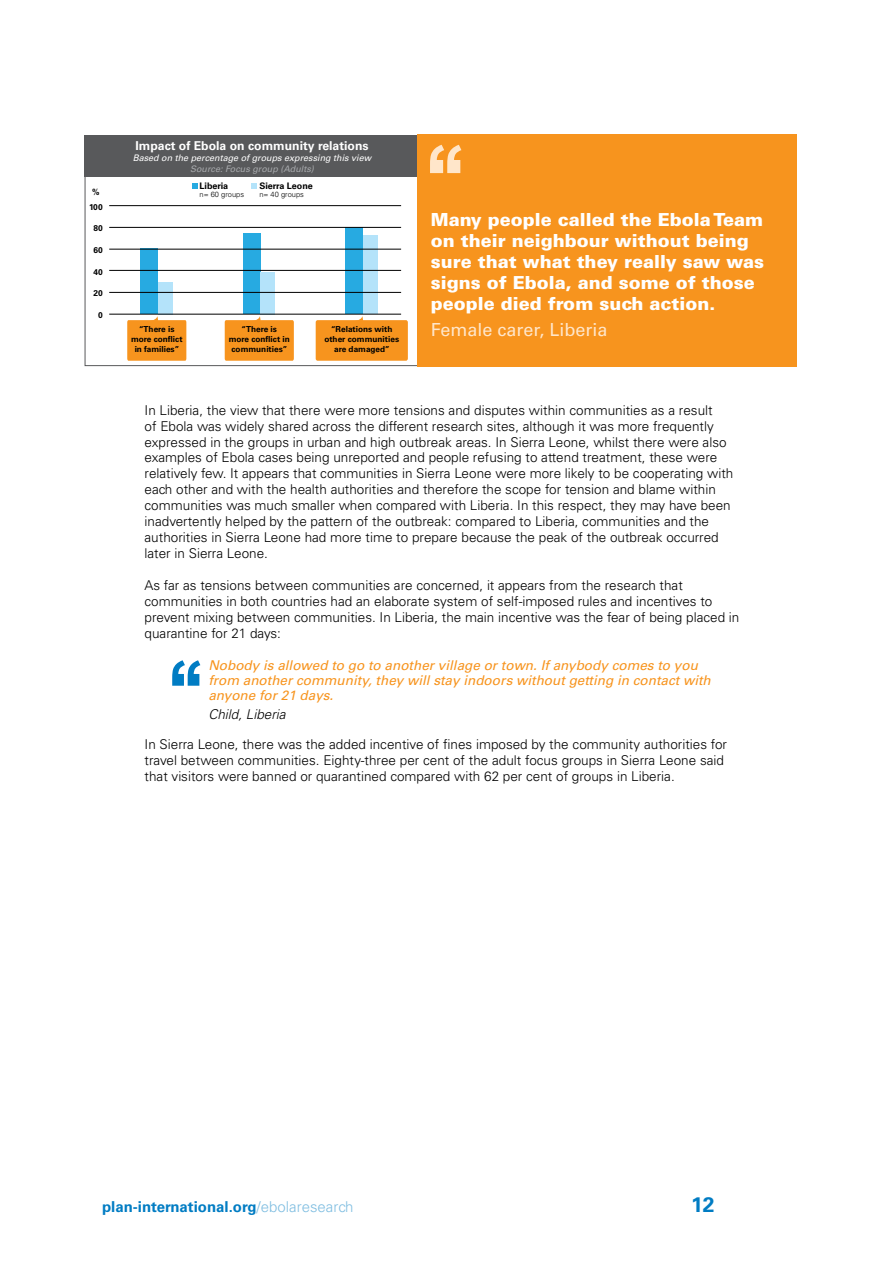
<style>
.page{position:relative;width:893px;height:1263px;background:#fff}
.page>*{position:absolute;margin:0;border:0;box-sizing:border-box;transform-origin:0 0}
.t1{font:700 21px "Univers LT Std";color:#007cc3}
.t2{font:900 18px/21px "Univers LT Std";color:#fff}
.t3{font:18px "Univers LT Std";color:#ffe6ca}
.t4{font:700 15px "Univers LT Std";color:#007cc3}
.t5{font:300 13.5px/15.9px "Univers LT Std";color:#000}
.t6{font:italic 13.5px/15px "Univers LT Std";color:#f7941e}
.t7{font:italic 300 13.5px "Univers LT Std";color:#000}
.t8{font:700 12.15px "Univers LT Std";color:#fff}
.t9{font:italic 9px "Univers LT Std";color:#fff}
.t10{font:italic 9px "Univers LT Std";color:#a7a9ac}
.t11{font:700 9px "Univers LT Std";color:#000}
.t12{font:700 8.4px/14.4px "Univers LT Std";color:#000;text-align:center}
.t13{font:700 8.25px/9.9px "Univers LT Std";color:#000;text-align:center}
.t14{font:300 7.5px "Univers LT Std";color:#000}
.s1{font-weight:300;color:#80bee1}
</style>
<div class="page">
<svg style="left:172px;top:660px;width:28px;height:26px"></svg>
<svg style="left:127px;top:316px;width:59px;height:45px;background:#f79e34"></svg>
<div style="left:141px;top:249px;width:17px;height:65px;background:#27aae1"></div>
<div style="left:158px;top:282px;width:15px;height:32px;background:#b4e3fa"></div>
<svg style="left:225px;top:316px;width:69px;height:45px;background:#f79e34"></svg>
<div style="left:243px;top:234px;width:17px;height:80px;background:#27aae1"></div>
<div style="left:260px;top:272px;width:15px;height:42px;background:#b4e3fa"></div>
<div style="left:316px;top:320px;width:92px;height:41px;background:#f7941e;border-radius:2px"></div>
<svg style="left:353px;top:316px;width:10px;height:5px"></svg>
<div style="left:345px;top:227px;width:18px;height:87px;background:#27aae1"></div>
<div style="left:363px;top:235px;width:15px;height:79px;background:#b4e3fa"></div>
<hr style="left:109px;top:227px;width:292px;height:1px;background:#000">
<hr style="left:109px;top:249px;width:292px;height:1px;background:#000">
<hr style="left:109px;top:270px;width:292px;height:1px;background:#000">
<hr style="left:109px;top:292px;width:292px;height:1px;background:#000">
<hr style="left:109px;top:314px;width:292px;height:1px;background:#000">
<hr style="left:109px;top:205px;width:292px;height:1px;background:#000">
<div style="left:85px;top:136px;width:335px;height:41px;background:#58595b"></div>
<div style="left:85px;top:135px;width:335px;height:231px;border:1px solid #58595b"></div>
<svg style="left:192px;top:184px;width:5px;height:5px"></svg>
<svg style="left:251px;top:184px;width:5px;height:5px"></svg>
<div style="left:417px;top:134px;width:379px;height:233px;background:#f7941e"></div>
<svg style="left:430px;top:145px;width:31px;height:28px"></svg>
<p class="t12" style="left:89px;top:185px;width:15px">%<br>100</p>
<p class="t12" style="left:93px;top:221px;width:11px">80</p>
<p class="t12" style="left:93px;top:243px;width:11px">60</p>
<p class="t12" style="left:93px;top:264px;width:11px">40</p>
<p class="t12" style="left:93px;top:286px;width:11px">20</p>
<p class="t12" style="left:98px;top:308px;width:6px">0</p>
<p class="t8" style="left:135px;top:139px;width:235px">Impact of Ebola on community relations</p>
<p class="t9" style="left:133px;top:153px;width:240px">Based on the percentage of groups expressing this view</p>
<p class="t10" style="left:190px;top:163px;width:125px">Source: Focus group (Adults)</p>
<p class="t11" style="left:200px;top:181px;width:30px">Liberia</p>
<p class="t14" style="left:200px;top:190px;width:46px">n= 60 groups</p>
<p class="t14" style="left:259px;top:190px;width:46px">n= 40 groups</p>
<p class="t11" style="left:259px;top:181px;width:55px">Sierra Leone</p>
<p class="t13" style="left:131px;top:324px;width:53px">“There is more conflict in families”</p>
<p class="t13" style="left:229px;top:324px;width:63px">“There is<br>more conflict in communities”</p>
<p class="t13" style="left:324px;top:324px;width:76px">“Relations with other communities are damaged”</p>
<h2 class="t2" style="left:431px;top:209px;width:335px">Many people called the Ebola Team on their neighbour without being sure that what they really saw was signs of Ebola, and some of those people died from such action.</h2>
<h2 class="t3" style="left:431px;top:319px;width:178px">Female carer, Liberia</h2>
<p class="t5" style="left:145px;top:402px;width:590px">In Liberia, the view that there were more tensions and disputes within communities as a result<br>of Ebola was widely shared across the different research sites, although it was more frequently expressed in the groups in urban and high outbreak areas. In Sierra Leone, whilst there were also examples of Ebola cases being unreported and people refusing to attend treatment, these were relatively few. It appears that communities in Sierra Leone were more likely to be cooperating with each other and with the health authorities and therefore the scope for tension and blame within communities was much smaller when compared with Liberia. In this respect, they may have been inadvertently helped by the pattern of the outbreak: compared to Liberia, communities and the authorities in Sierra Leone had more time to prepare because the peak of the outbreak occurred later in Sierra Leone.</p>
<p class="t5" style="left:145px;top:577px;width:596px">As far as tensions between communities are concerned, it appears from the research that communities in both countries had an elaborate system of self-imposed rules and incentives to prevent mixing between communities. In Liberia, the main incentive was the fear of being placed in quarantine for 21 days:</p>
<p class="t6" style="left:208px;top:658px;width:504px">Nobody is allowed to go to another village or town. If anybody comes to you from another community, they will stay indoors without getting in contact with anyone for 21 days.</p>
<p class="t7" style="left:208px;top:706px;width:79px">Child, Liberia</p>
<p class="t5" style="left:145px;top:737px;width:584px">In Sierra Leone, there was the added incentive of fines imposed by the community authorities for travel between communities. Eighty-three per cent of the adult focus groups in Sierra Leone said that visitors were banned or quarantined compared with 62 per cent of groups in Liberia.</p>
<p class="t4" style="left:102px;top:1198px;width:253px">plan-international.org<span class="s1">/ebolaresearch</span></p>
<h1 class="t1" style="left:691px;top:1192px;width:25px">12</h1>
</div>
